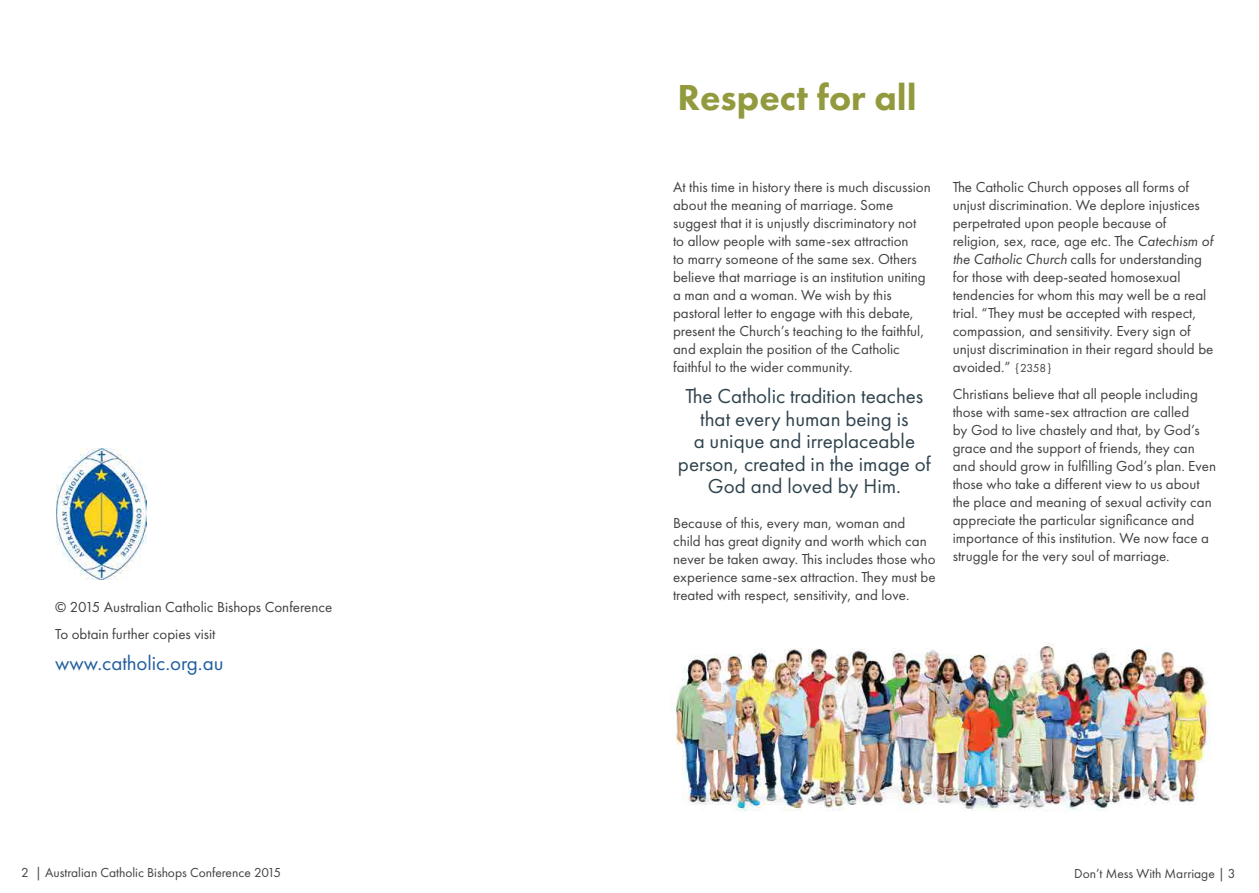
<style>
.page{position:relative;width:1259px;height:893px;background:#fff}
.page>*{position:absolute;margin:0;border:0;box-sizing:border-box;transform-origin:0 0}
.t1{font:800 37.5px "Futura PT";color:#929a3d}
.t2{font:21px/22.5px "Futura PT";color:#2f434d;text-align:center}
.t3{font:21px "Futura PT";color:#215e9e}
.t4{font:15px/18px "Futura PT";color:#414042}
.t5{font:13.5px "Futura PT";color:#414042}
.s1{font-style:italic}
.s2{font-size:12px}
</style>
<div class="page">
<img style="left:671px;top:642px;width:540px;height:169px">
<img style="left:57px;top:449px;width:89px;height:131px">
<p class="t4" style="left:55px;top:594px;width:278px;line-height:26.5px">© 2015 Australian Catholic Bishops Conference<br>To obtain further copies visit</p>
<h2 class="t3" style="left:55px;top:650px;width:170px">www.catholic.org.au</h2>
<h1 class="t1" style="left:677px;top:74px;width:241px">Respect for all</h1>
<p class="t4" style="left:673px;top:178px;width:259px">At this time in history there is much discussion about the meaning of marriage. Some suggest that it is unjustly discriminatory not to allow people with same-sex attraction<br>to marry someone of the same sex. Others believe that marriage is an institution uniting a man and a woman. We wish by this pastoral letter to engage with this debate, present the Church’s teaching to the faithful, and explain the position of the Catholic faithful to the wider community.</p>
<h2 class="t2" style="left:678px;top:385px;width:254px">The Catholic tradition teaches that every human being is<br>a unique and irreplaceable person, created in the image of<br>God and loved by Him.</h2>
<p class="t4" style="left:673px;top:514px;width:264px">Because of this, every man, woman and child has great dignity and worth which can never be taken away. This includes those who experience same-sex attraction. They must be treated with respect, sensitivity, and love.</p>
<p class="t4" style="left:952px;top:178px;width:262px">The Catholic Church opposes all forms of unjust discrimination. We deplore injustices perpetrated upon people because of religion, sex, race, age etc. The <span class="s1">Catechism of the Catholic Church</span> calls for understanding for those with deep-seated homosexual tendencies for whom this may well be a real trial. “They must be accepted with respect, compassion, and sensitivity. Every sign of unjust discrimination in their regard should be avoided.” <span class="s2">{2358}</span></p>
<p class="t4" style="left:952px;top:385px;width:265px">Christians believe that all people including those with same-sex attraction are called<br>by God to live chastely and that, by God’s grace and the support of friends, they can and should grow in fulfilling God’s plan. Even those who take a different view to us about the place and meaning of sexual activity can appreciate the particular significance and importance of this institution. We now face a struggle for the very soul of marriage.</p>
<p class="t5" style="left:21px;top:864px;width:261px">2 | Australian Catholic Bishops Conference 2015</p>
<p class="t5" style="left:1074px;top:865px;width:163px">Don’t Mess With Marriage | 3</p>
</div>
